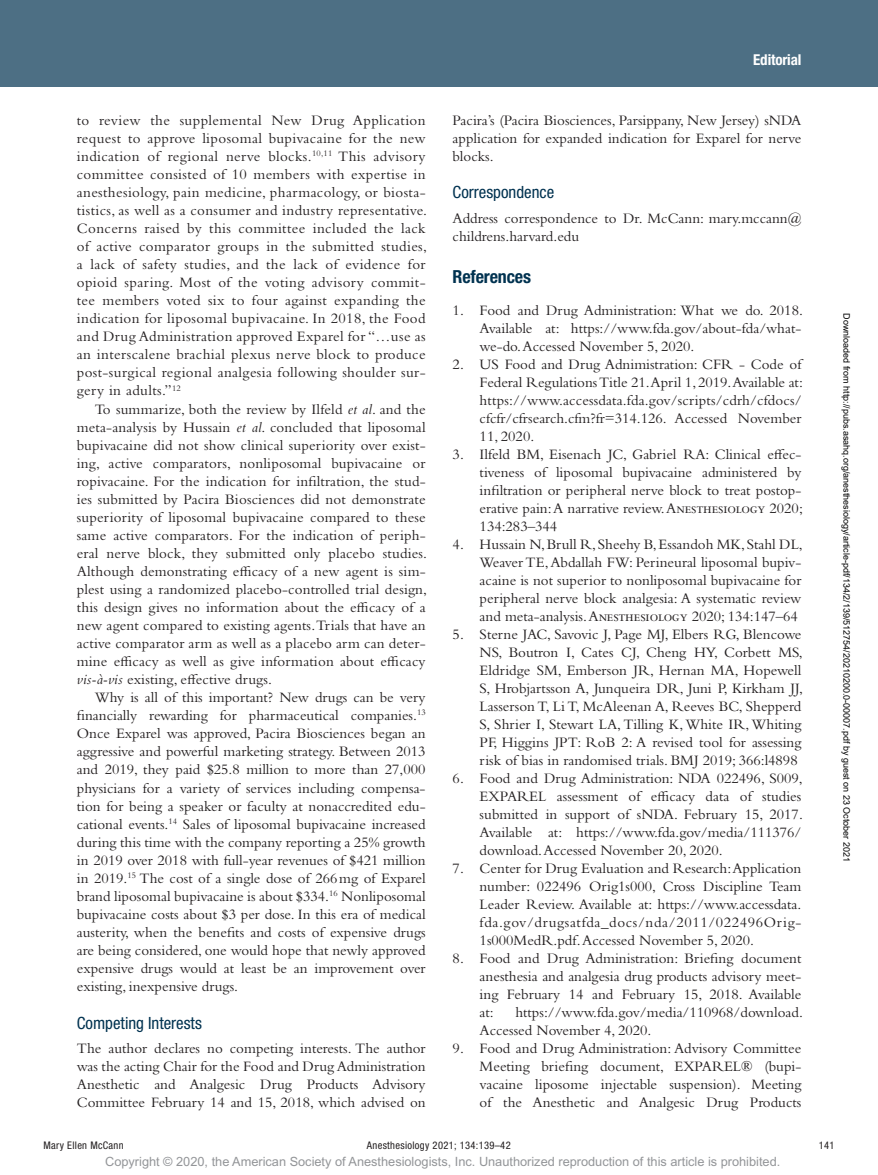
<style>
.page{position:relative;width:878px;height:1175px;background:#fff}
.page>*{position:absolute;margin:0;border:0;box-sizing:border-box;transform-origin:0 0}
.t1{font:700 condensed 18px "Helvetica Neue LT Std";letter-spacing:-.01em;color:#003250}
.t2{font:condensed 16.8px "Helvetica Neue LT Std";color:#003250}
.t3{font:15px/18px "Bembo Std";color:#231f20;text-align:justify}
.t4{font:700 condensed 15px "Helvetica Neue LT Std";color:#fff}
.t5{font:12.75px "Arial MT Std";color:#939598}
.t6{font:condensed 10.5px "Helvetica Neue LT Std";letter-spacing:.03em;color:#231f20}
.t7{font:9px "Arial";color:#000}
.s1{font-style:italic}
</style>
<div class="page">
<div style="left:0;top:0;width:878px;height:86px;background:#4d6f84"></div>
<p class="t4" style="left:753px;top:51px;width:50px">Editorial</p>
<p class="t3" style="left:77px;top:111px;width:352px">to review the supplemental New Drug Application request to approve liposomal bupivacaine for the new indication of regional nerve blocks.<sup>10,11</sup> This advisory committee consisted of 10 members with expertise in anesthesiology, pain medicine, pharmacology, or biosta&shy;tistics, as well as a consumer and industry representative.<br>Concerns raised by this committee included the lack of active comparator groups in the submitted studies, a lack of safety studies, and the lack of evidence for opioid sparing. Most of the voting advisory commit&shy;tee members voted six to four against expanding the indication for liposomal bupivacaine. In 2018, the Food and Drug Administration approved Exparel for “…use as an interscalene brachial plexus nerve block to produce post-surgical regional analgesia following shoulder sur&shy;gery in adults.”<sup>12</sup></p>
<p class="t3" style="left:77px;top:399px;width:352px;text-indent:18px">To summarize, both the review by Ilfeld <span class="s1">et al</span>. and the meta-analysis by Hussain <span class="s1">et al</span>. concluded that liposomal bupivacaine did not show clinical superiority over exist&shy;ing, active comparators, nonliposomal bupivacaine or ropivacaine. For the indication for infiltration, the stud&shy;ies submitted by Pacira Biosciences did not demonstrate superiority of liposomal bupivacaine compared to these same active comparators. For the indication of periph&shy;eral nerve block, they submitted only placebo studies.<br>Although demonstrating efficacy of a new agent is sim&shy;plest using a randomized placebo-controlled trial design, this design gives no information about the efficacy of a new agent compared to existing agents. Trials that have an active comparator arm as well as a placebo arm can deter&shy;mine efficacy as well as give information about efficacy <span class="s1">vis-à-vis</span> existing, effective drugs.</p>
<p class="t3" style="left:77px;top:688px;width:350px;text-indent:18px">Why is all of this important? New drugs can be very financially rewarding for pharmaceutical companies.<sup>13<br></sup>Once Exparel was approved, Pacira Biosciences began an aggressive and powerful marketing strategy. Between 2013 and 2019, they paid $25.8 million to more than 27,000 physicians for a variety of services including compensa&shy;tion for being a speaker or faculty at nonaccredited edu&shy;cational events.<sup>14</sup> Sales of liposomal bupivacaine increased during this time with the company reporting a 25% growth in 2019 over 2018 with full-year revenues of $421 million in 2019.<sup>15</sup> The cost of a single dose of 266mg of Exparel brand liposomal bupivacaine is about $334.<sup>16</sup> Nonliposomal bupivacaine costs about $3 per dose. In this era of medical austerity, when the benefits and costs of expensive drugs are being considered, one would hope that newly approved expensive drugs would at least be an improvement over existing, inexpensive drugs.</p>
<p class="t2" style="left:77px;top:1012px;width:126px">Competing Interests</p>
<p class="t3" style="left:77px;top:1039px;width:350px">The author declares no competing interests. The author was the acting Chair for the Food and Drug Administration Anesthetic and Analgesic Drug Products Advisory Committee February 14 and 15, 2018, which advised on</p>
<p class="t3" style="left:452px;top:111px;width:350px">Pacira’s (Pacira Biosciences, Parsippany, New Jersey) sNDA application for expanded indication for Exparel for nerve blocks.</p>
<p class="t2" style="left:452px;top:183px;width:103px">Correspondence</p>
<p class="t3" style="left:452px;top:209px;width:350px">Address correspondence to Dr. McCann: mary.mccann@ childrens.harvard.edu</p>
<p class="t1" style="left:452px;top:266px;width:80px">References</p>
<p class="t3" style="left:479px;top:301px;width:325px;text-indent:-27px">1. Food and Drug Administration: What we do. 2018.<br>Available at: https://www.fda.gov/about-fda/what&shy;we-do. Accessed November 5, 2020.</p>
<p class="t3" style="left:479px;top:355px;width:325px;text-indent:-27px">2. US Food and Drug Adnimistration: CFR - Code of Federal Regulations Title 21.April 1, 2019.Available at: https://www.accessdata.fda.gov/scripts/cdrh/cfdocs/ cfcfr/cfrsearch.cfm?fr=314.126. Accessed November 11, 2020.</p>
<p class="t3" style="left:479px;top:445px;width:325px;text-indent:-27px">3. Ilfeld BM, Eisenach JC, Gabriel RA: Clinical effec&shy;tiveness of liposomal bupivacaine administered by infiltration or peripheral nerve block to treat postop&shy;erative pain: A narrative review. Anesthesiology 2020; 134:283–344</p>
<p class="t3" style="left:479px;top:535px;width:325px;text-indent:-27px">4. Hussain N, Brull R, Sheehy B, Essandoh MK, Stahl DL, Weaver TE, Abdallah FW: Perineural liposomal bupiv&shy;acaine is not superior to nonliposomal bupivacaine for peripheral nerve block analgesia: A systematic review and meta-analysis. Anesthesiology 2020; 134:147–64</p>
<p class="t3" style="left:479px;top:625px;width:325px;text-indent:-27px">5. Sterne JAC, Savovic J, Page MJ, Elbers RG, Blencowe NS, Boutron I, Cates CJ, Cheng HY, Corbett MS, Eldridge SM, Emberson JR, Hernan MA, Hopewell S, Hrobjartsson A, Junqueira DR, Juni P, Kirkham JJ, Lasserson T, Li T, McAleenan A, Reeves BC, Shepperd S, Shrier I, Stewart LA, Tilling K, White IR, Whiting PF, Higgins JPT: RoB 2: A revised tool for assessing risk of bias in randomised trials. BMJ 2019; 366:l4898</p>
<p class="t3" style="left:479px;top:769px;width:325px;text-indent:-27px">6. Food and Drug Administration: NDA 022496, S009, EXPAREL assessment of efficacy data of studies submitted in support of sNDA. February 15, 2017.<br>Available at: https://www.fda.gov/media/111376/ download. Accessed November 20, 2020.</p>
<p class="t3" style="left:479px;top:859px;width:323px;text-indent:-27px">7. Center for Drug Evaluation and Research: Application number: 022496 Orig1s000, Cross Discipline Team Leader Review. Available at: https://www.accessdata. fda.gov/drugsatfda_docs/nda/2011/022496Orig-1s000MedR.pdf. Accessed November 5, 2020.</p>
<p class="t3" style="left:479px;top:949px;width:323px;text-indent:-27px">8. Food and Drug Administration: Briefing document anesthesia and analgesia drug products advisory meet&shy;ing February 14 and February 15, 2018. Available at:</p>
<p class="t3" style="left:479px;top:1003px;width:325px;text-indent:36px">https://www.fda.gov/media/110968/download.<br>Accessed November 4, 2020.</p>
<p class="t3" style="left:479px;top:1039px;width:323px;text-indent:-27px">9. Food and Drug Administration: Advisory Committee Meeting briefing document, EXPAREL® (bupi&shy;vacaine liposome injectable suspension). Meeting of the Anesthetic and Analgesic Drug Products</p>
<p class="t7" style="left:850px;top:313px;width:550px;rotate:90deg">Downloaded from http://pubs.asahq.org/anesthesiology/article-pdf/134/2/139/512754/20210200.0-00007.pdf by guest on 23 October 2021</p>
<p class="t6" style="left:44px;top:1139px;width:82px">Mary Ellen McCann</p>
<p class="t6" style="left:367px;top:1139px;width:145px">Anesthesiology 2021; 134:139–42</p>
<p class="t6" style="left:818px;top:1139px;width:17px">141</p>
<p class="t5" style="left:105px;top:1154px;width:676px">Copyright © 2020, the American Society of Anesthesiologists, Inc. Unauthorized reproduction of this article is prohibited.</p>
</div>
